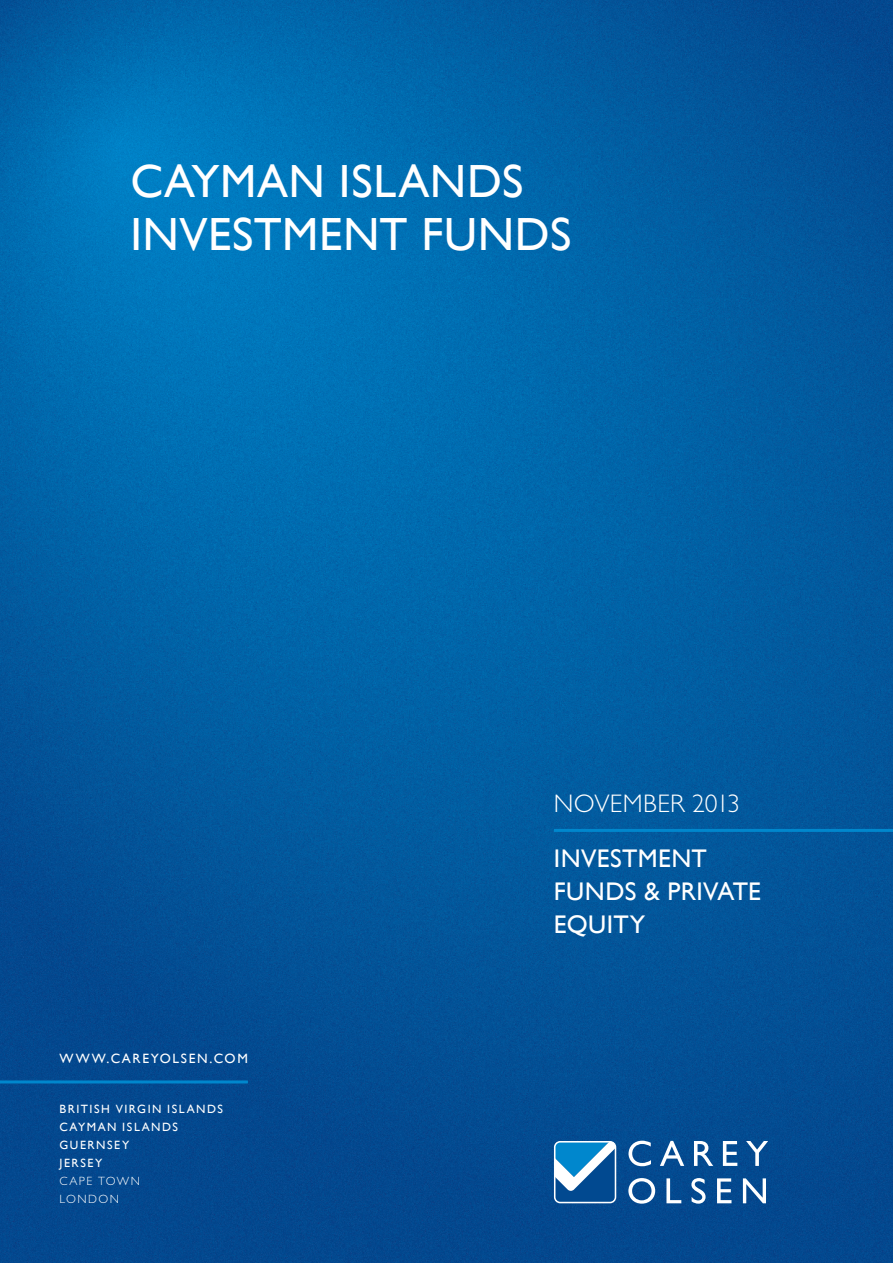
<style>
.page{position:relative;width:893px;height:1263px;background:#fff}
.page>*{position:absolute;margin:0;border:0;box-sizing:border-box;transform-origin:0 0}
.t1{font:46.5px/52.5px "Gill Sans";letter-spacing:.015em;color:#fff}
.t2{font:25.5px/33px "Gill Sans";letter-spacing:.015em;color:#fff}
.t3{font:300 25.5px "Gill Sans Std";letter-spacing:.005em;color:#fff}
.t4{font:13.5px "Gill Sans";letter-spacing:.125em;color:#fff}
.t5{font:12px "Gill Sans";letter-spacing:.13em;color:#fff}
.t6{font:300 12px "Gill Sans Std";letter-spacing:.125em;color:#fff}
</style>
<div class="page">
<img style="left:0;top:0;width:893px;height:1263px">
<hr style="left:554px;top:829px;width:339px;height:3px;background:#0087cd">
<hr style="left:0;top:1080px;width:248px;height:3px;background:#0087cd">
<svg style="left:628px;top:1141px;width:23px;height:25px"></svg>
<svg style="left:660px;top:1141px;width:24px;height:25px"></svg>
<svg style="left:694px;top:1141px;width:19px;height:25px"></svg>
<svg style="left:723px;top:1141px;width:14px;height:25px"></svg>
<svg style="left:746px;top:1141px;width:22px;height:25px"></svg>
<svg style="left:628px;top:1178px;width:27px;height:25px"></svg>
<svg style="left:666px;top:1178px;width:15px;height:25px"></svg>
<svg style="left:691px;top:1178px;width:15px;height:25px"></svg>
<svg style="left:743px;top:1178px;width:23px;height:25px"></svg>
<svg style="left:717px;top:1178px;width:14px;height:25px"></svg>
<svg style="left:554px;top:1141px;width:62px;height:62px"></svg>
<p class="t1" style="left:130px;top:156px;width:442px">CAYMAN ISLANDS<br>INVESTMENT FUNDS</p>
<p class="t4" style="left:60px;top:1051px;width:190px">WWW.CAREYOLSEN.COM</p>
<p class="t5" style="left:60px;top:1102px;width:165px">BRITISH VIRGIN ISLANDS</p>
<p class="t5" style="left:60px;top:1120px;width:120px">CAYMAN ISLANDS</p>
<p class="t5" style="left:60px;top:1138px;width:71px">GUERNSEY</p>
<p class="t5" style="left:60px;top:1156px;width:44px">JERSEY</p>
<p class="t6" style="left:60px;top:1175px;width:82px">CAPE TOWN</p>
<p class="t6" style="left:60px;top:1193px;width:61px">LONDON</p>
<p class="t3" style="left:554px;top:789px;width:187px">NOVEMBER 2013</p>
<p class="t2" style="left:554px;top:842px;width:209px">INVESTMENT<br>FUNDS &amp; PRIVATE<br>EQUITY</p>
</div>
